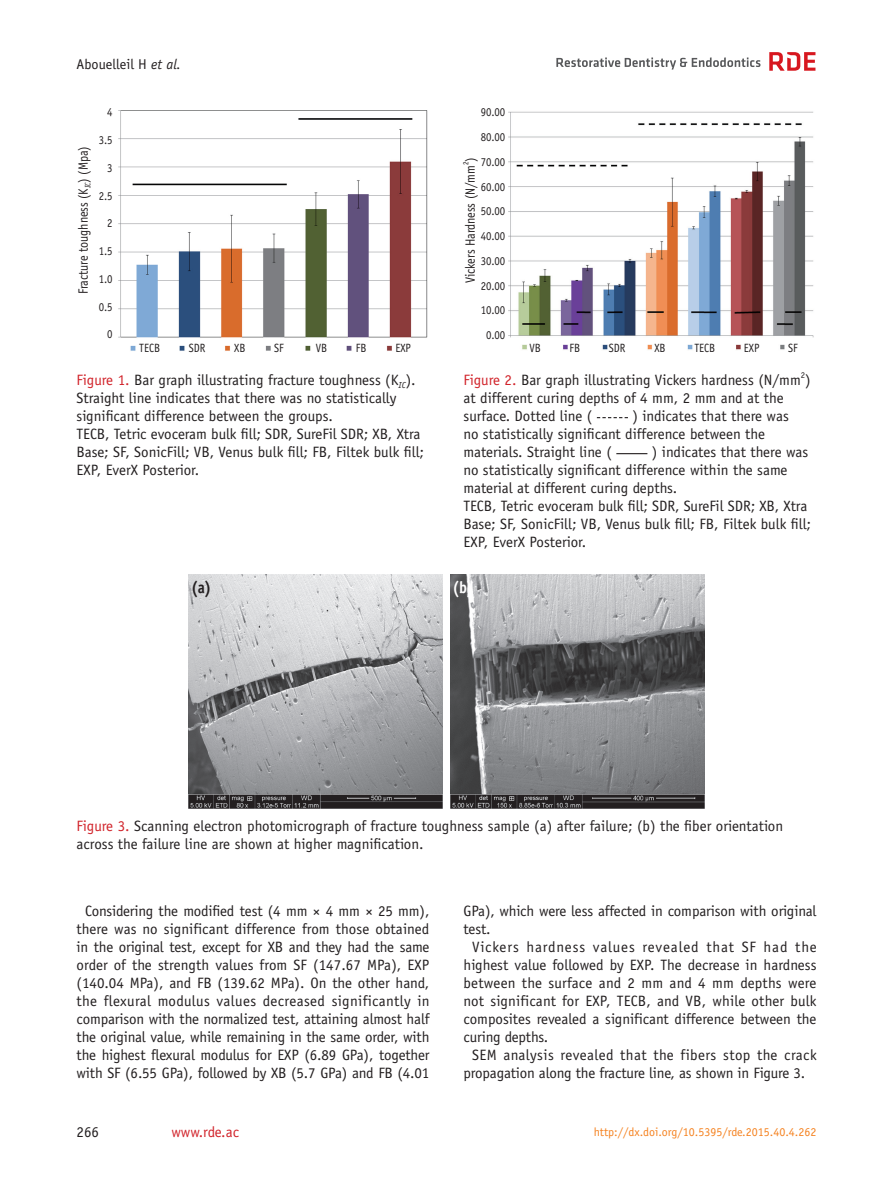
<style>
.page{position:relative;width:893px;height:1191px;background:#fff}
.page>*{position:absolute;margin:0;border:0;box-sizing:border-box;transform-origin:0 0}
.t1{font:700 16.5px "Officina Sans Std";color:#231f20;scale:.9 1}
.t2{font:700 16.5px "Officina Sans Std";color:#fff;scale:.9 1}
.t3{font:15px/18px "Officina Sans Std";color:#231f20}
.t4{font:15px "Officina Sans Std";letter-spacing:.025em;color:#231f20}
.t5{font:15px "Officina Sans Std";letter-spacing:.055em;color:#231f20}
.t6{font:15px "Officina Sans Std";color:#d1232a}
.t7{font:14.25px "Officina Sans Std";color:#231f20}
.t8{font:13.5px "Officina Sans Std";letter-spacing:-.005em;color:#231f20;scale:.9 1}
.t9{font:12px/24.8px "Officina Sans Std";color:#231f20;text-align:center;scale:.9 1}
.t10{font:12px "Officina Sans Std";color:#f58220}
.t11{font:8.7px "Officina Sans Std";color:#231f20}
.t12{font:7.8px "Officina Sans Std";color:#231f20;scale:.9 1}
.s1{font-style:italic}
.s2{color:#d1232a}
</style>
<div class="page">
<svg style="left:556px;top:57px;width:204px;height:13px"></svg>
<svg style="left:769px;top:52px;width:46px;height:19px"></svg>
<img style="left:118px;top:110px;width:310px;height:241px">
<svg style="left:597px;top:417px;width:31px;height:1px"></svg>
<hr style="left:616px;top:453px;width:31px;height:1px;background:#231f20">
<img style="left:508px;top:111px;width:306px;height:239px">
<img style="left:189px;top:574px;width:254px;height:234px">
<img style="left:450px;top:574px;width:254px;height:234px">
<p class="t7" style="left:77px;top:55px;width:106px">Abouelleil H <span class="s1">et al.</span></p>
<p class="t8" style="left:75px;top:294px;width:166px;rotate:-90deg">Fracture toughness (K<sub>IC</sub>) (Mpa)</p>
<p class="t9" style="left:107px;top:100px;width:7px">4</p>
<p class="t9" style="left:99px;top:128px;width:17px">3.5</p>
<p class="t9" style="left:107px;top:155px;width:7px">3</p>
<p class="t9" style="left:99px;top:183px;width:17px">2.5</p>
<p class="t9" style="left:107px;top:211px;width:7px">2</p>
<p class="t9" style="left:99px;top:239px;width:17px">1.5</p>
<p class="t9" style="left:99px;top:266px;width:17px">1.0</p>
<p class="t9" style="left:99px;top:294px;width:17px">0.5</p>
<p class="t9" style="left:107px;top:322px;width:7px">0</p>
<p class="t9" style="left:139px;top:335px;width:25px">TECB</p>
<p class="t9" style="left:189px;top:335px;width:20px">SDR</p>
<p class="t9" style="left:234px;top:335px;width:14px">XB</p>
<p class="t9" style="left:274px;top:335px;width:12px">SF</p>
<p class="t9" style="left:316px;top:335px;width:14px">VB</p>
<p class="t9" style="left:356px;top:335px;width:13px">FB</p>
<p class="t9" style="left:395px;top:335px;width:19px">EXP</p>
<p class="t3" style="left:77px;top:370px;width:349px"><span class="s2">Figure 1.</span> Bar graph illustrating fracture toughness (K<sub>IC</sub>).<br>Straight line indicates that there was no statistically significant difference between the groups.<br>TECB, Tetric evoceram bulk fill; SDR, SureFil SDR; XB, Xtra Base; SF, SonicFill; VB, Venus bulk fill; FB, Filtek bulk fill; EXP, EverX Posterior.</p>
<p class="t9" style="left:481px;top:100px;width:29px">90.00<br>80.00<br>70.00<br>60.00<br>50.00<br>40.00<br>30.00<br>20.00<br>10.00<br>0.00</p>
<p class="t8" style="left:462px;top:283px;width:141px;rotate:-90deg">Vickers Hardness (N/mm )</p>
<p class="t12" style="left:461px;top:165px;width:5px;rotate:-90deg">2</p>
<p class="t9" style="left:529px;top:335px;width:14px">VB</p>
<p class="t9" style="left:570px;top:335px;width:13px">FB</p>
<p class="t9" style="left:609px;top:335px;width:20px">SDR</p>
<p class="t9" style="left:654px;top:335px;width:14px">XB</p>
<p class="t9" style="left:694px;top:335px;width:25px">TECB</p>
<p class="t9" style="left:744px;top:335px;width:19px">EXP</p>
<p class="t9" style="left:788px;top:335px;width:12px">SF</p>
<p class="t11" style="left:801px;top:369px;width:6px">2</p>
<p class="t3" style="left:463px;top:370px;width:349px"><span class="s2">Figure 2.</span> Bar graph illustrating Vickers hardness (N/mm )</p>
<p class="t3" style="left:463px;top:388px;width:322px">at different curing depths of 4 mm, 2 mm and at the surface. Dotted line (</p>
<p class="t3" style="left:463px;top:406px;width:327px;text-indent:169px">) indicates that there was no statistically significant difference between the materials. Straight line (</p>
<p class="t3" style="left:463px;top:442px;width:349px;text-indent:188px">) indicates that there was no statistically significant difference within the same material at different curing depths.<br>TECB, Tetric evoceram bulk fill; SDR, SureFil SDR; XB, Xtra Base; SF, SonicFill; VB, Venus bulk fill; FB, Filtek bulk fill; EXP, EverX Posterior.</p>
<p class="t1" style="left:191px;top:576px;width:24px">(a)</p>
<p class="t2" style="left:453px;top:576px;width:25px">(b)</p>
<p class="t3" style="left:77px;top:817px;width:708px"><span class="s2">Figure 3.</span> Scanning electron photomicrograph of fracture toughness sample (a) after failure; (b) the fiber orientation across the failure line are shown at higher magnification.</p>
<p class="t3" style="left:77px;top:902px;width:355px;text-align:center">Considering the modified test (4 mm × 4 mm × 25 mm), there was no significant difference from those obtained in the original test, except for XB and they had the same order of the strength values from SF (147.67 MPa), EXP (140.04 MPa), and FB (139.62 MPa). On the other hand, the flexural modulus values decreased significantly in comparison with the normalized test, attaining almost half the original value, while remaining in the same order, with the highest flexural modulus for EXP (6.89 GPa), together with SF (6.55 GPa), followed by XB (5.7 GPa) and FB (4.01</p>
<p class="t3" style="left:77px;top:1122px;width:24px">266</p>
<p class="t6" style="left:172px;top:1122px;width:69px">www.rde.ac</p>
<p class="t3" style="left:463px;top:902px;width:354px">GPa), which were less affected in comparison with original</p>
<p class="t3" style="left:463px;top:920px;width:29px">test.</p>
<p class="t5" style="left:472px;top:938px;width:346px">Vickers hardness values revealed that SF had the</p>
<p class="t3" style="left:463px;top:956px;width:355px">highest value followed by EXP. The decrease in hardness</p>
<p class="t3" style="left:463px;top:974px;width:354px">between the surface and 2 mm and 4 mm depths were</p>
<p class="t3" style="left:463px;top:992px;width:354px">not significant for EXP, TECB, and VB, while other bulk</p>
<p class="t3" style="left:463px;top:1010px;width:354px">composites revealed a significant difference between the</p>
<p class="t3" style="left:463px;top:1028px;width:86px">curing depths.</p>
<p class="t4" style="left:472px;top:1046px;width:346px">SEM analysis revealed that the fibers stop the crack</p>
<p class="t3" style="left:463px;top:1064px;width:343px">propagation along the fracture line, as shown in Figure 3.</p>
<p class="t10" style="left:594px;top:1124px;width:224px">http://dx.doi.org/10.5395/rde.2015.40.4.262</p>
</div>
